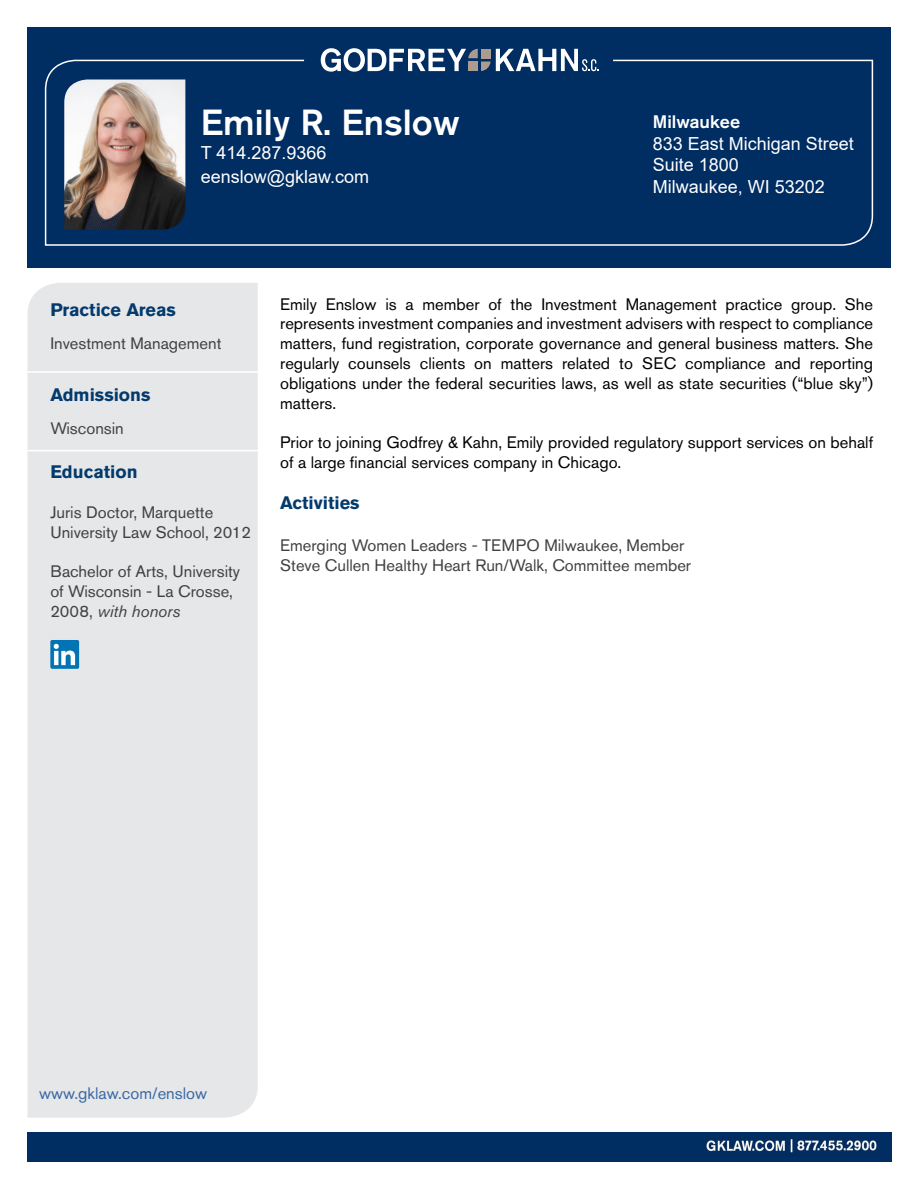
<style>
.page{position:relative;width:918px;height:1188px;background:#fff}
.page>*{position:absolute;margin:0;border:0;box-sizing:border-box;transform-origin:0 0}
.t1{font:500 36px "Akzidenz Grotesk Std";color:#fff}
.t2{font:18px/21.6px "Arial";color:#fff}
.t3{font:700 18px "Akzidenz Grotesk Std";color:#033a6d}
.t4{font:500 18px "Akzidenz Grotesk Std";color:#fff}
.t5{font:16.5px/19.8px "Akzidenz Grotesk Std";color:#000;text-align:justify}
.t6{font:16.5px/19.8px "Akzidenz Grotesk Std";color:#414042}
.t7{font:16.5px "Akzidenz Grotesk Std";color:#3a68a5}
.s1{font-style:italic}
</style>
<div class="page">
<div style="left:27px;top:27px;width:864px;height:241px;background:#002d62"></div>
<svg style="left:321px;top:48px;width:257px;height:11px"></svg>
<svg style="left:44px;top:59px;width:830px;height:187px"></svg>
<img style="left:64px;top:80px;width:121px;height:150px">
<div style="left:27px;top:283px;width:231px;height:835px;background:#e6e7e8"></div>
<hr style="left:21px;top:371px;width:242px;height:2px;background:#fff">
<hr style="left:22px;top:450px;width:242px;height:1px;background:#fff">
<img style="left:50px;top:640px;width:29px;height:29px">
<div style="left:28px;top:1132px;width:864px;height:30px;background:#002e62"></div>
<h1 class="t1" style="left:201px;top:100px;width:261px">Emily R. Enslow</h1>
<p class="t2" style="left:201px;top:140px;width:170px;line-height:24px">T 414.287.9366 eenslow@gklaw.com</p>
<p class="t4" style="left:653px;top:111px;width:89px">Milwaukee</p>
<p class="t2" style="left:653px;top:133px;width:202px">833 East Michigan Street<br>Suite 1800<br>Milwaukee, WI 53202</p>
<p class="t3" style="left:50px;top:300px;width:127px">Practice Areas</p>
<p class="t6" style="left:50px;top:334px;width:173px">Investment Management</p>
<p class="t3" style="left:50px;top:384px;width:102px">Admissions</p>
<p class="t6" style="left:50px;top:418px;width:75px">Wisconsin</p>
<p class="t3" style="left:50px;top:462px;width:89px">Education</p>
<p class="t6" style="left:50px;top:502px;width:202px">Juris Doctor, Marquette<br>University Law School, 2012</p>
<p class="t6" style="left:50px;top:562px;width:191px">Bachelor of Arts, University of Wisconsin - La Crosse,<br>2008, <span class="s1">with honors</span></p>
<p class="t5" style="left:280px;top:294px;width:595px">Emily Enslow is a member of the Investment Management practice group. She represents investment companies and investment advisers with respect to compliance matters, fund registration, corporate governance and general business matters. She regularly counsels clients on matters related to SEC compliance and reporting obligations under the federal securities laws, as well as state securities (“blue sky”) matters.</p>
<p class="t5" style="left:280px;top:432px;width:594px">Prior to joining Godfrey &amp; Kahn, Emily provided regulatory support services on behalf of a large financial services company in Chicago.</p>
<p class="t3" style="left:280px;top:493px;width:81px">Activities</p>
<p class="t6" style="left:280px;top:535px;width:412px">Emerging Women Leaders - TEMPO Milwaukee, Member<br>Steve Cullen Healthy Heart Run/Walk, Committee member</p>
<p class="t7" style="left:39px;top:1084px;width:170px">www.gklaw.com/enslow</p>
</div>
